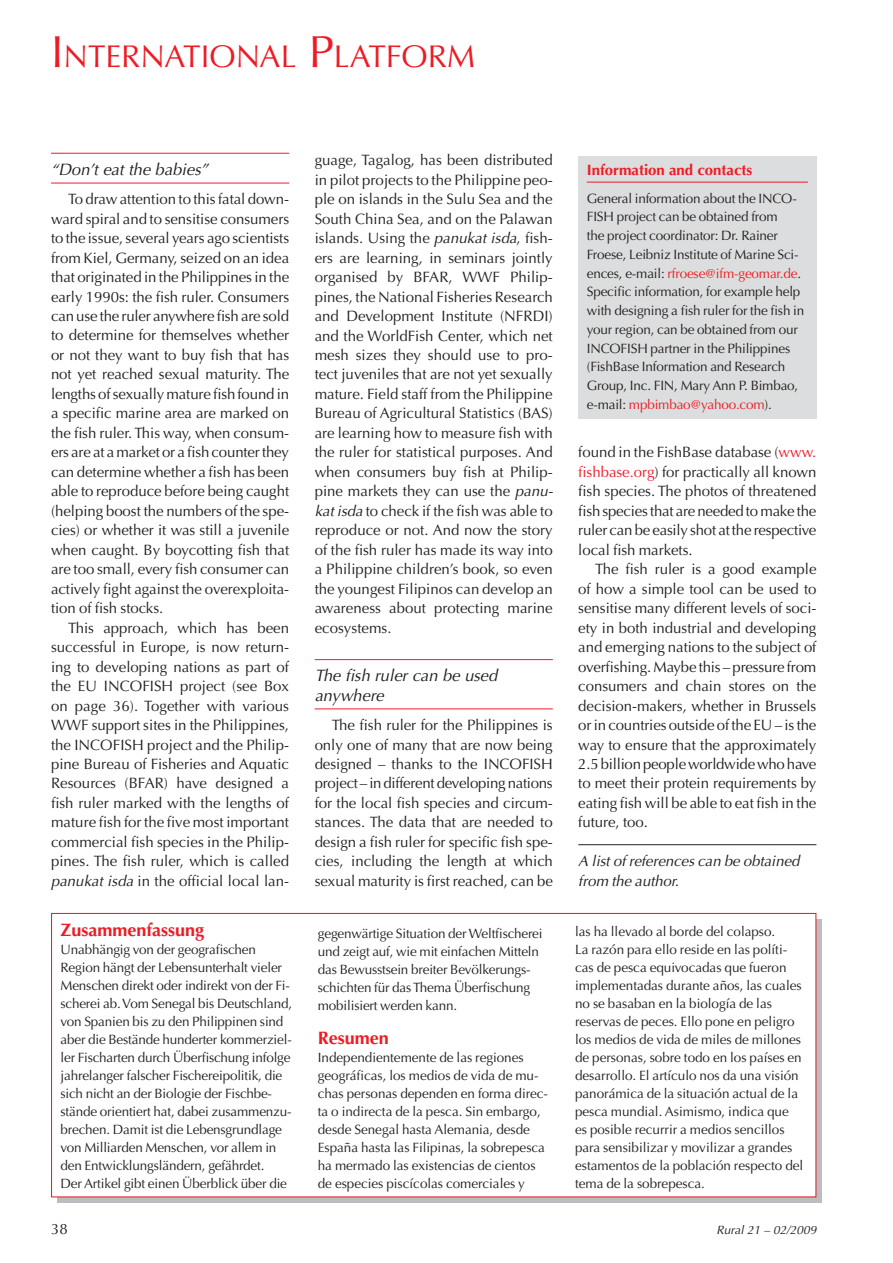
<style>
.page{position:relative;width:893px;height:1263px;background:#fff}
.page>*{position:absolute;margin:0;border:0;box-sizing:border-box;transform-origin:0 0}
.t1{font:31.5px "Optima";color:#ed1c24}
.t2{font:700 18px "Optima";color:#ed1c24}
.t3{font:italic 16.5px/19.5px "Optima";color:#231f20}
.t4{font:15px/19.5px "Optima";letter-spacing:-.005em;color:#231f20;text-align:justify}
.t5{font:italic 15px/19.5px "Optima";letter-spacing:-.005em;color:#231f20}
.t6{font:700 15px "Optima";color:#ed1c24}
.t7{font:13.5px/18px "Optima";letter-spacing:-.015em;color:#231f20}
.t8{font:italic 12px "Optima";color:#231f20}
.s1{font-size:45px}
.s2{font-style:italic}
.s3{color:#ed1c24}
</style>
<div class="page">
<svg style="left:57px;top:919px;width:764px;height:283px;background:#bfadb1"></svg>
<hr style="left:51px;top:153px;width:238px;height:1px;background:#ed1c24">
<hr style="left:51px;top:183px;width:238px;height:1px;background:#ed1c24">
<hr style="left:315px;top:659px;width:238px;height:1px;background:#ed1c24">
<hr style="left:315px;top:708px;width:238px;height:1px;background:#ed1c24">
<hr style="left:578px;top:844px;width:238px;height:1px;background:#231f20">
<div style="left:578px;top:156px;width:238px;height:262px;background:#dcddde"></div>
<hr style="left:587px;top:182px;width:221px;height:1px;background:#ed1c24">
<div style="left:52px;top:913px;width:764px;height:284px;background:#fff"></div>
<h1 class="t1" style="left:51px;top:43px;width:426px"><span class="s1">I</span>NTERNATIONAL <span class="s1">P</span>LATFORM</h1>
<p class="t3" style="left:51px;top:161px;width:159px">“Don’t eat the babies”</p>
<p class="t4" style="left:51px;top:191px;width:240px;text-indent:17px">To draw attention to this fatal down&shy;ward spiral and to sensitise consumers to the issue, several years ago scientists from Kiel, Germany, seized on an idea that originated in the Philippines in the early 1990s: the fish ruler. Consumers can use the ruler anywhere fish are sold to determine for themselves whether or not they want to buy fish that has not yet reached sexual maturity. The lengths of sexually mature fish found in a specific marine area are marked on the fish ruler. This way, when consum&shy;ers are at a market or a fish counter they can determine whether a fish has been able to reproduce before being caught (helping boost the numbers of the spe&shy;cies) or whether it was still a juvenile when caught. By boycotting fish that are too small, every fish consumer can actively fight against the overexploita&shy;tion of fish stocks.</p>
<p class="t4" style="left:51px;top:619px;width:240px;text-indent:17px">This approach, which has been successful in Europe, is now return&shy;ing to developing nations as part of the EU INCOFISH project (see Box on page 36). Together with various WWF support sites in the Philippines, the INCOFISH project and the Philip&shy;pine Bureau of Fisheries and Aquatic Resources (BFAR) have designed a fish ruler marked with the lengths of mature fish for the five most important commercial fish species in the Philip&shy;pines. The fish ruler, which is called <span class="s2">panukat isda</span> in the official local lan-</p>
<p class="t2" style="left:61px;top:922px;width:145px">Zusammenfassung</p>
<p class="t7" style="left:61px;top:941px;width:233px">Unabhängig von der geografischen Region hängt der Lebensunterhalt vieler Menschen direkt oder indirekt von der Fi&shy;scherei ab. Vom Senegal bis Deutschland, von Spanien bis zu den Philippinen sind aber die Bestände hunderter kommerziel&shy;ler Fischarten durch Überfischung infolge jahrelanger falscher Fischereipolitik, die sich nicht an der Biologie der Fischbe&shy;stände orientiert hat, dabei zusammenzu&shy;brechen. Damit ist die Lebensgrundlage von Milliarden Menschen, vor allem in den Entwicklungsländern, gefährdet.<br>Der Artikel gibt einen Überblick über die</p>
<p class="t4" style="left:315px;top:152px;width:240px">guage, Tagalog, has been distributed in pilot projects to the Philippine peo&shy;ple on islands in the Sulu Sea and the South China Sea, and on the Palawan islands. Using the <span class="s2">panukat isda</span>, fish&shy;ers are learning, in seminars jointly organised by BFAR, WWF Philip&shy;pines, the National Fisheries Research and Development Institute (NFRDI) and the WorldFish Center, which net mesh sizes they should use to pro&shy;tect juveniles that are not yet sexually mature. Field staff from the Philippine Bureau of Agricultural Statistics (BAS) are learning how to measure fish with the ruler for statistical purposes. And when consumers buy fish at Philip&shy;pine markets they can use the <span class="s2">panu&shy;kat isda</span> to check if the fish was able to reproduce or not. And now the story of the fish ruler has made its way into a Philippine children’s book, so even the youngest Filipinos can develop an awareness about protecting marine ecosystems.</p>
<p class="t3" style="left:315px;top:668px;width:184px">The fish ruler can be used anywhere</p>
<p class="t4" style="left:315px;top:717px;width:240px;text-indent:17px">The fish ruler for the Philippines is only one of many that are now being designed – thanks to the INCOFISH project – in different developing nations for the local fish species and circum&shy;stances. The data that are needed to design a fish ruler for specific fish spe&shy;cies, including the length at which sexual maturity is first reached, can be</p>
<p class="t7" style="left:318px;top:925px;width:226px">gegenwärtige Situation der Weltfischerei und zeigt auf, wie mit einfachen Mitteln das Bewusstsein breiter Bevölkerungs&shy;schichten für das Thema Überfischung mobilisiert werden kann.</p>
<p class="t2" style="left:318px;top:1030px;width:73px">Resumen</p>
<p class="t7" style="left:318px;top:1049px;width:232px">Independientemente de las regiones geográficas, los medios de vida de mu&shy;chas personas dependen en forma direc&shy;ta o indirecta de la pesca. Sin embargo, desde Senegal hasta Alemania, desde España hasta las Filipinas, la sobrepesca ha mermado las existencias de cientos de especies piscícolas comerciales y</p>
<p class="t6" style="left:587px;top:164px;width:167px">Information and contacts</p>
<p class="t7" style="left:587px;top:190px;width:219px;line-height:18.8px">General information about the INCO-FISH project can be obtained from<br>the project coordinator: Dr. Rainer Froese, Leibniz Institute of Marine Sci&shy;ences, e-mail: <span class="s3">rfroese@ifm-geomar.de</span>.<br>Specific information, for example help with designing a fish ruler for the fish in your region, can be obtained from our INCOFISH partner in the Philippines (FishBase Information and Research Group, Inc. FIN, Mary Ann P. Bimbao, e-mail: <span class="s3">mpbimbao@yahoo.com</span>).</p>
<p class="t4" style="left:578px;top:444px;width:240px">found in the FishBase database (<span class="s3">www. fishbase.org</span>) for practically all known fish species. The photos of threatened fish species that are needed to make the ruler can be easily shot at the respective local fish markets.</p>
<p class="t4" style="left:578px;top:561px;width:240px;text-indent:17px">The fish ruler is a good example of how a simple tool can be used to sensitise many different levels of soci&shy;ety in both industrial and developing and emerging nations to the subject of overfishing. Maybe this – pressure from consumers and chain stores on the decision-makers, whether in Brussels or in countries outside of the EU – is the way to ensure that the approximately 2.5 billion people worldwide who have to meet their protein requirements by eating fish will be able to eat fish in the future, too.</p>
<p class="t5" style="left:578px;top:853px;width:223px">A list of references can be obtained from the author.</p>
<p class="t7" style="left:575px;top:923px;width:230px">las ha llevado al borde del colapso.<br>La razón para ello reside en las políti&shy;cas de pesca equivocadas que fueron implementadas durante años, las cuales no se basaban en la biología de las reservas de peces. Ello pone en peligro los medios de vida de miles de millones de personas, sobre todo en los países en desarrollo. El artículo nos da una visión panorámica de la situación actual de la pesca mundial. Asimismo, indica que es posible recurrir a medios sencillos para sensibilizar y movilizar a grandes estamentos de la población respecto del tema de la sobrepesca.</p>
<p class="t4" style="left:51px;top:1220px;width:18px">38</p>
<p class="t8" style="left:716px;top:1224px;width:101px">Rural 21 – 02/2009</p>
</div>
